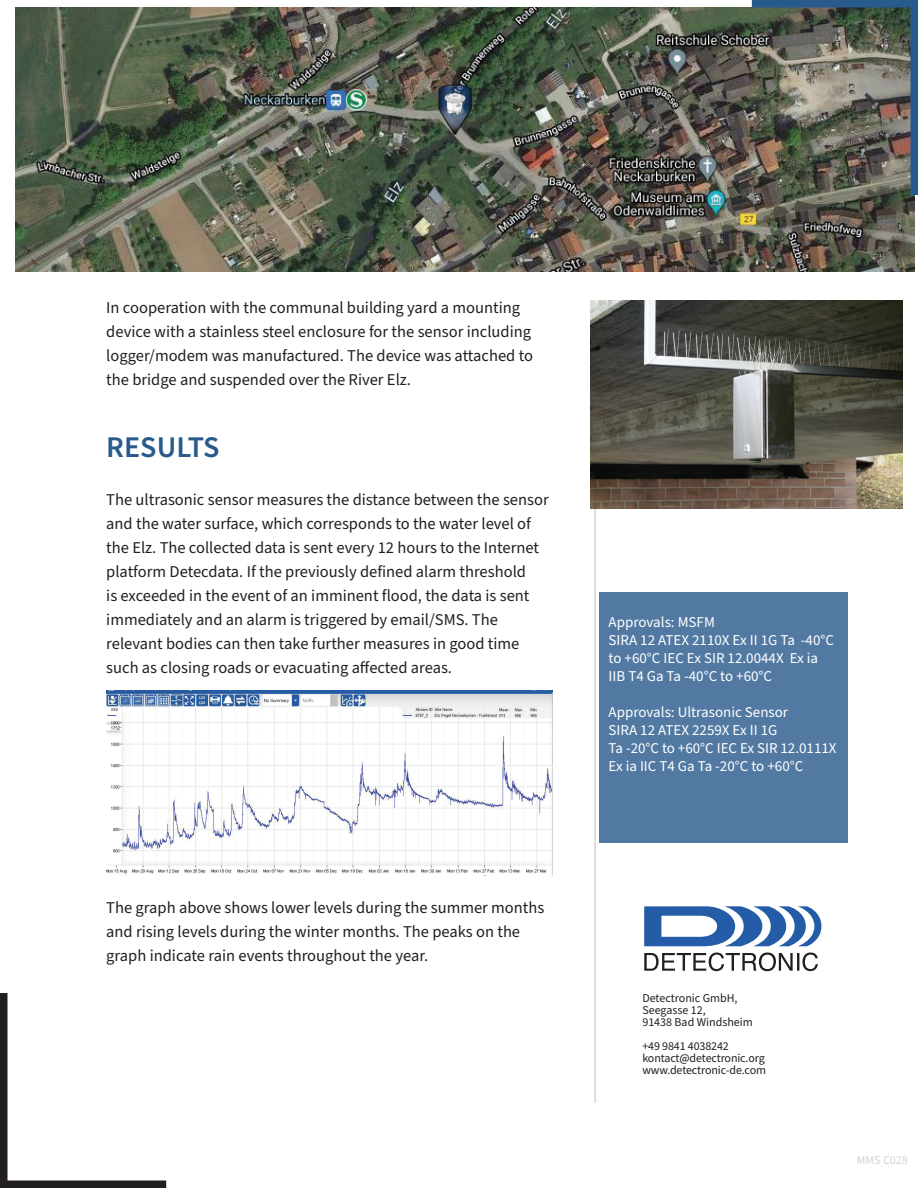
<style>
.page{position:relative;width:918px;height:1188px;background:#fff}
.page>*{position:absolute;margin:0;border:0;box-sizing:border-box;transform-origin:0 0}
.t1{font:600 30px "Source Sans Pro";color:#295a8c}
.t2{font:16.5px/24px "Source Sans Pro";color:#231f20}
.t3{font:15px/18px "Source Sans Pro";color:#fff}
.t4{font:12px/12px "Source Sans Pro";letter-spacing:-.01em;color:#231f20}
.t5{font:12px "Source Sans Pro";color:#d4d3d2}
</style>
<div class="page">
<hr style="left:595px;top:302px;width:1px;height:801px;background:#bcbdc0">
<img style="left:16px;top:8px;width:898px;height:264px">
<svg style="left:644px;top:906px;width:177px;height:40px"></svg>
<svg style="left:644px;top:953px;width:174px;height:18px"></svg>
<div style="left:752px;top:0;width:166px;height:8px;background:#295a8c"></div>
<div style="left:910px;top:0;width:8px;height:195px;background:#295a8c"></div>
<div style="left:0;top:993px;width:8px;height:195px;background:#231f20"></div>
<div style="left:0;top:1180px;width:166px;height:8px;background:#231f20"></div>
<img style="left:591px;top:300px;width:312px;height:209px">
<div style="left:599px;top:592px;width:249px;height:251px;background:#5279a2"></div>
<img style="left:106px;top:690px;width:447px;height:186px">
<p class="t2" style="left:106px;top:296px;width:428px">In cooperation with the communal building yard a mounting device with a stainless steel enclosure for the sensor including logger/modem was manufactured. The device was attached to the bridge and suspended over the River Elz.</p>
<h1 class="t1" style="left:106px;top:427px;width:115px">RESULTS</h1>
<p class="t2" style="left:106px;top:488px;width:444px">The ultrasonic sensor measures the distance between the sensor and the water surface, which corresponds to the water level of the Elz. The collected data is sent every 12 hours to the Internet platform Detecdata. If the previously defined alarm threshold<br>is exceeded in the event of an imminent flood, the data is sent immediately and an alarm is triggered by email/SMS. The relevant bodies can then take further measures in good time such as closing roads or evacuating affected areas.</p>
<p class="t2" style="left:106px;top:896px;width:440px">The graph above shows lower levels during the summer months and rising levels during the winter months. The peaks on the graph indicate rain events throughout the year.</p>
<p class="t3" style="left:609px;top:614px;width:227px">Approvals: MSFM<br>SIRA 12 ATEX 2110X Ex II 1G Ta -40°C to +60°C IEC Ex SIR 12.0044X Ex ia<br>IIB T4 Ga Ta -40°C to +60°C</p>
<p class="t3" style="left:609px;top:704px;width:230px">Approvals: Ultrasonic Sensor<br>SIRA 12 ATEX 2259X Ex II 1G<br>Ta -20°C to +60°C IEC Ex SIR 12.0111X<br>Ex ia IIC T4 Ga Ta -20°C to +60°C</p>
<p class="t4" style="left:642px;top:992px;width:112px">Detectronic GmbH,<br>Seegasse 12,<br>91438 Bad Windsheim</p>
<p class="t4" style="left:642px;top:1040px;width:125px">+49 9841 4038242 kontact@detectronic.org www.detectronic-de.com</p>
<p class="t5" style="left:857px;top:1152px;width:52px">MMS C028</p>
</div>
